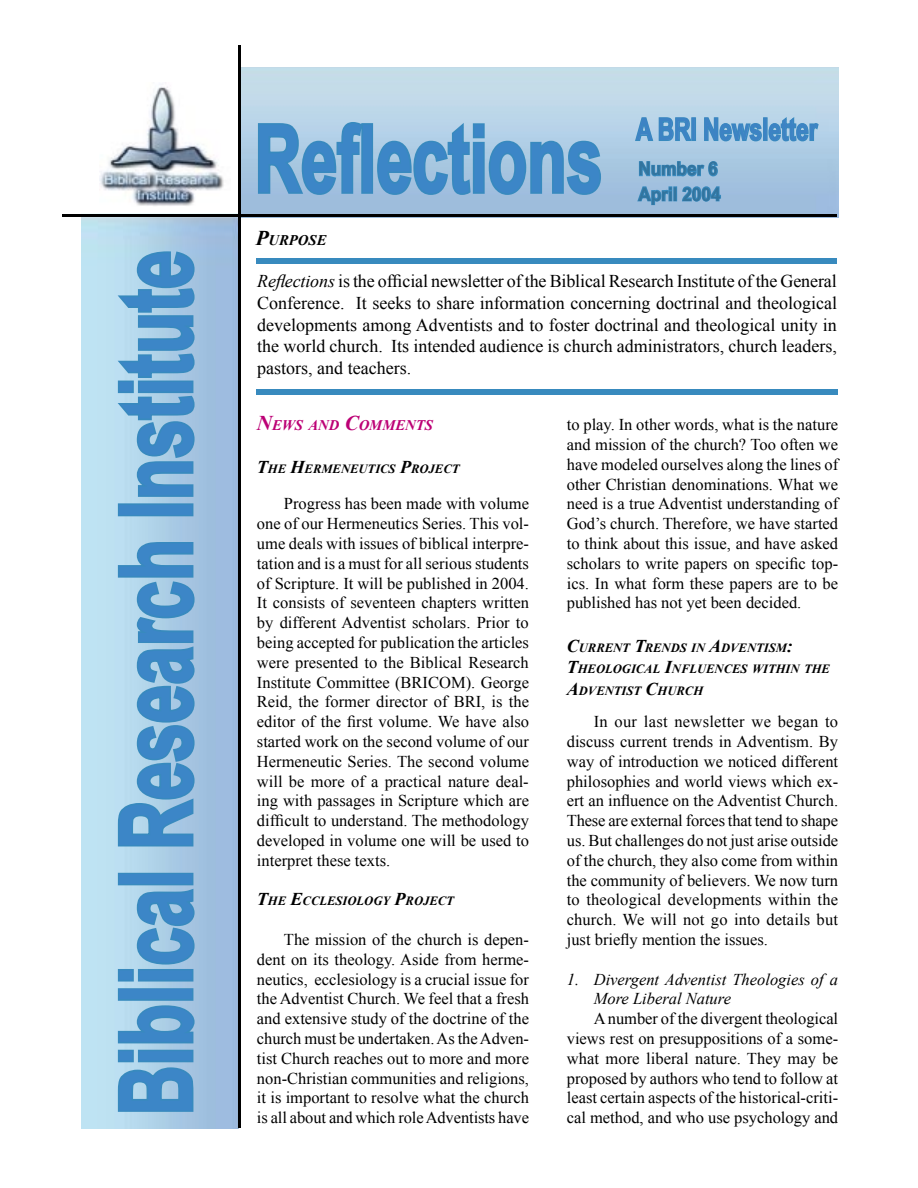
<style>
.page{position:relative;width:918px;height:1188px;background:#fff}
.page>*{position:absolute;margin:0;border:0;box-sizing:border-box;transform-origin:0 0}
.t1{font:700 101.25px "Arial Narrow";color:#3c86c7;scale:.83 1}
.t2{font:700 94.5px "Arial Narrow";color:#3c86c7;scale:.83 1}
.t3{font:700 31.05px "Arial Narrow";color:#3d83c4;scale:.89 1}
.t4{font:700 18.9px/25.2px "Arial Narrow";color:#32749e;scale:1.11 1}
.t5{font:18px/21.6px "Times New Roman";color:#000;text-align:justify}
.t6{font:16.5px/19.8px "Times New Roman";color:#000;text-align:justify}
.t7{font:italic 16.5px/19.8px "Times New Roman";color:#000}
.t8{font:italic 700 14.7px "Times New Roman";color:#bc0075}
.t9{font:italic 700 14.7px "Times New Roman";color:#000}
.t10{font:italic 700 12.6px/21.6px "Times New Roman";color:#000}
.s1{font-size:21px}
.s2{font-style:italic}
.s3{font-size:18px}
</style>
<div class="page">
<img style="left:100px;top:82px;width:124px;height:124px">
<div style="left:256px;top:258px;width:581px;height:6px;background:#388abe"></div>
<div style="left:256px;top:389px;width:582px;height:6px;background:#388abe"></div>
<svg style="left:256px;top:120px;width:347px;height:77px;background:#8db8d9"></svg>
<svg style="left:634px;top:116px;width:59px;height:26px"></svg>
<div style="left:691px;top:117px;width:5px;height:24px;border:2px solid #388abe"></div>
<svg style="left:703px;top:115px;width:117px;height:28px;background:#8ab9d9"></svg>
<svg style="left:638px;top:160px;width:81px;height:18px"></svg>
<svg style="left:636px;top:185px;width:36px;height:21px"></svg>
<div style="left:668px;top:190px;width:4px;height:11px;border:2px solid #388abe"></div>
<div style="left:673px;top:186px;width:4px;height:15px;border:2px solid #388abe"></div>
<svg style="left:681px;top:185px;width:41px;height:17px"></svg>
<svg style="left:116px;top:1004px;width:81px;height:109px;background:#8dbddc"></svg>
<div style="left:118px;top:988px;width:75px;height:13px;border:3px solid #388abe"></div>
<svg style="left:116px;top:887px;width:80px;height:96px;background:#92c0de"></svg>
<div style="left:118px;top:873px;width:75px;height:12px;border:3px solid #388abe"></div>
<svg style="left:116px;top:541px;width:80px;height:307px;background:#92c0de"></svg>
<div style="left:118px;top:503px;width:75px;height:13px;border:3px solid #388abe"></div>
<svg style="left:114px;top:250px;width:83px;height:248px;background:#91c0de"></svg>
<hr style="left:62px;top:214px;width:775px;height:3px;background:#000">
<hr style="left:238px;top:45px;width:3px;height:1083px;background:#000">
<h1 class="t1" style="left:80px;top:1116px;width:1044px;rotate:-90deg">Biblical Research Institute</h1>
<h2 class="t2" style="left:255px;top:88px;width:421px">Reflections</h2>
<h3 class="t3" style="left:636px;top:106px;width:205px">A BRI Newsletter</h3>
<p class="t4" style="left:638px;top:155px;width:76px">Number 6<br>April 2004</p>
<p class="t9" style="left:256px;top:230px;width:72px"><span class="s1">P</span>URPOSE</p>
<p class="t5" style="left:257px;top:270px;width:581px"><span class="s2">Reflections</span> is the official newsletter of the Biblical Research Institute of the Gen er al Conference. It seeks to share information concerning doctrinal and theological developments among Adventists and to foster doctrinal and theological unity in the world church. Its intended au di ence is church administrators, church lead ers, pastors, and teachers.</p>
<p class="t8" style="left:257px;top:415px;width:178px"><span class="s1">N</span>EWS AND <span class="s1">C</span>OMMENTS</p>
<p class="t10" style="left:257px;top:458px;width:204px"><span class="s3">T</span>HE <span class="s3">H</span>ERMENEUTICS <span class="s3">P</span>ROJECT</p>
<p class="t6" style="left:257px;top:494px;width:274px;text-indent:27px">Progress has been made with volume one of our Hermeneutics Series. This vol&shy;ume deals with issues of biblical interpre&shy;tation and is a must for all serious students of Scripture. It will be published in 2004.<br>It consists of seventeen chapters written by different Adventist scholars. Prior to being accepted for publication the articles were presented to the Biblical Research Institute Committee (BRICOM). George Reid, the former director of BRI, is the editor of the first volume. We have also started work on the second volume of our Hermeneutic Series. The second volume will be more of a practical nature deal&shy;ing with passages in Scripture which are difficult to understand. The methodology developed in volume one will be used to interpret these texts.</p>
<p class="t10" style="left:257px;top:890px;width:199px"><span class="s3">T</span>HE <span class="s3">E</span>CCLESIOLOGY <span class="s3">P</span>ROJECT</p>
<p class="t6" style="left:257px;top:929px;width:274px;text-indent:27px">The mission of the church is depen&shy;dent on its theology. Aside from herme&shy;neutics, ecclesiology is a crucial issue for the Adventist Church. We feel that a fresh and extensive study of the doctrine of the church must be undertaken. As the Adven&shy;tist Church reaches out to more and more non-Christian communities and religions, it is important to resolve what the church is all about and which role Adventists have</p>
<p class="t6" style="left:567px;top:415px;width:273px">to play. In other words, what is the nature and mission of the church? Too often we have modeled ourselves along the lines of other Christian denominations. What we need is a true Adventist understanding of God’s church. Therefore, we have started to think about this issue, and have asked scholars to write papers on specific top&shy;ics. In what form these papers are to be published has not yet been decided.</p>
<p class="t10" style="left:567px;top:636px;width:265px"><span class="s3">C</span>URRENT <span class="s3">T</span>RENDS IN <span class="s3">A</span>DVENTISM<span class="s3">:<br>T</span>HEOLOGICAL <span class="s3">I</span>NFLUENCES WITHIN THE<br><span class="s3">A</span>DVENTIST <span class="s3">C</span>HURCH</p>
<p class="t6" style="left:567px;top:712px;width:273px;text-indent:27px">In our last newsletter we began to discuss current trends in Adventism. By way of introduction we noticed different philosophies and world views which ex&shy;ert an influence on the Adventist Church.<br>These are external forces that tend to shape us. But challenges do not just arise outside of the church, they also come from within the community of believers. We now turn to theological developments within the church. We will not go into details but just briefly mention the issues.</p>
<p class="t7" style="left:594px;top:969px;width:246px;text-indent:-27px">1. Divergent Adventist Theologies of a<br>More Liberal Nature</p>
<p class="t6" style="left:567px;top:1009px;width:273px;text-indent:27px">A number of the divergent theological views rest on presuppositions of a some&shy;what more liberal nature. They may be proposed by authors who tend to follow at least certain aspects of the historical-criti-</p>
<p class="t6" style="left:567px;top:1108px;width:273px">cal method, and who use psychology and</p>
</div>
